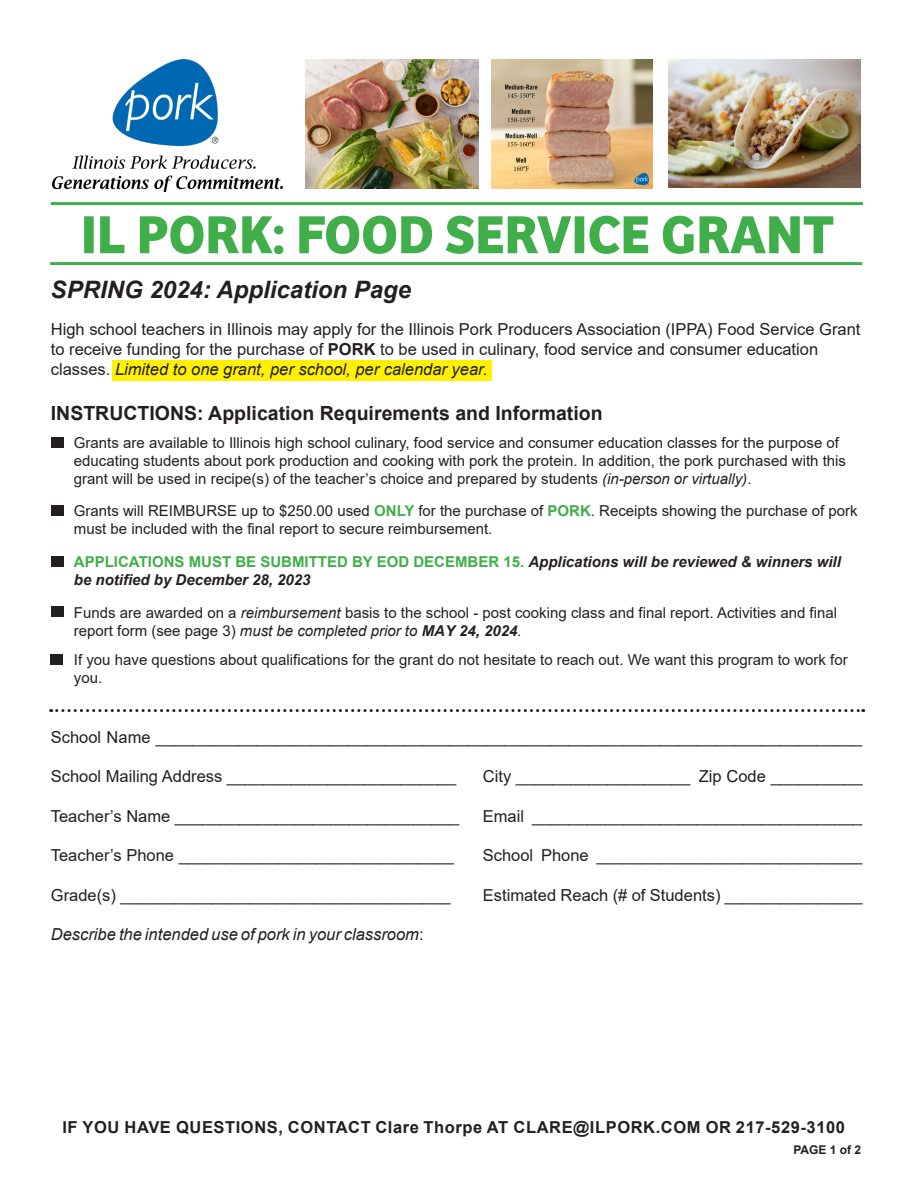
<style>
.page{position:relative;width:918px;height:1188px;background:#fff}
.page>*{position:absolute;margin:0;border:0;box-sizing:border-box;transform-origin:0 0}
.t1{font:italic 700 24px "Arial";color:#231f20}
.t2{font:700 19.5px "Arial";color:#231f20}
.t3{font:16.5px/19.8px "Arial";color:#231f20}
.t4{font:700 16.5px "Arial";letter-spacing:.035em;color:#231f20}
.t5{font:italic 16.5px "Arial";color:#231f20}
.t6{font:15px/18px "Arial";color:#231f20}
.t7{font:italic 700 15px/18px "Arial";color:#231f20}
.t8{font:700 12px "Arial";color:#231f20}
.s1{font-weight:700}
.s2{font-style:italic}
.s3{font-weight:700;color:#40ae49}
.s4{font-style:normal;color:#40ae49}
.s5{font-weight:700;font-style:italic}
.s6{font-style:normal}
</style>
<div class="page">
<div style="left:112px;top:360px;width:380px;height:21px;background:#fff101"></div>
<div style="left:51px;top:437px;width:13px;height:11px;background:#231f20"></div>
<div style="left:51px;top:556px;width:13px;height:11px;background:#231f20"></div>
<div style="left:51px;top:505px;width:13px;height:11px;background:#231f20"></div>
<div style="left:51px;top:606px;width:13px;height:11px;background:#231f20"></div>
<svg style="left:84px;top:216px;width:749px;height:38px"></svg>
<hr style="left:50px;top:262px;width:812px;height:3px;background:#40ae49">
<hr style="left:51px;top:202px;width:812px;height:3px;background:#40ae49">
<img style="left:53px;top:59px;width:230px;height:133px">
<img style="left:306px;top:59px;width:172px;height:130px">
<img style="left:668px;top:59px;width:193px;height:129px">
<img style="left:492px;top:59px;width:160px;height:129px">
<div style="left:50px;top:654px;width:13px;height:11px;background:#231f20"></div>
<svg style="left:51px;top:709px;width:813px;height:3px"></svg>
<h1 class="t1" style="left:51px;top:274px;width:362px">SPRING 2024: Application Page</h1>
<p class="t3" style="left:51px;top:320px;width:811px">High school teachers in Illinois may apply for the Illinois Pork Producers Association (IPPA) Food Service Grant to receive funding for the purchase of <span class="s1">PORK</span> to be used in culinary, food service and consumer education classes. <span class="s2">Limited to one grant, per school, per calendar year.</span></p>
<h2 class="t2" style="left:51px;top:399px;width:553px">INSTRUCTIONS: Application Requirements and Information</h2>
<p class="t6" style="left:74px;top:434px;width:774px">Grants are available to Illinois high school culinary, food service and consumer education classes for the purpose of educating students about pork production and cooking with pork the protein. In addition, the pork purchased with this grant will be used in recipe(s) of the teacher’s choice and prepared by students <span class="s2">(in-person or virtually)</span>.</p>
<p class="t6" style="left:74px;top:502px;width:785px">Grants will REIMBURSE up to $250.00 used <span class="s3">ONLY</span> for the purchase of <span class="s3">PORK</span>. Receipts showing the purchase of pork must be included with the final report to secure reimbursement.</p>
<p class="t7" style="left:74px;top:554px;width:768px"><span class="s4">APPLICATIONS MUST BE SUBMITTED BY EOD DECEMBER 15.</span> Applications will be reviewed &amp; winners will be notified by December 28, 2023</p>
<p class="t6" style="left:74px;top:603px;width:765px">Funds are awarded on a <span class="s2">reimbursement</span> basis to the school - post cooking class and final report. Activities and final report form (see page 3) <span class="s2">must be completed prior to</span> <span class="s5">MAY 24, 2024</span><span class="s2">.</span></p>
<p class="t6" style="left:74px;top:651px;width:775px">If you have questions about qualifications for the grant do not hesitate to reach out. We want this program to work for you.</p>
<p class="t3" style="left:51px;top:727px;width:813px">School Name _____________________________________________________________________________</p>
<p class="t3" style="left:51px;top:766px;width:407px">School Mailing Address _________________________</p>
<p class="t3" style="left:483px;top:766px;width:381px">City ___________________ Zip Code __________</p>
<p class="t3" style="left:51px;top:806px;width:410px">Teacher’s Name _______________________________</p>
<p class="t3" style="left:483px;top:806px;width:381px">Email ____________________________________</p>
<p class="t3" style="left:51px;top:846px;width:405px">Teacher’s Phone ______________________________</p>
<p class="t3" style="left:483px;top:846px;width:381px">School Phone _____________________________</p>
<p class="t3" style="left:51px;top:885px;width:401px">Grade(s) ____________________________________</p>
<p class="t3" style="left:483px;top:885px;width:381px">Estimated Reach (# of Students) _______________</p>
<p class="t5" style="left:51px;top:924px;width:374px">Describe the intended use of pork in your classroom<span class="s6">:</span></p>
<p class="t4" style="left:62px;top:1116px;width:784px">IF YOU HAVE QUESTIONS, CONTACT Clare Thorpe AT CLARE@ILPORK.COM OR 217-529-3100</p>
<p class="t8" style="left:793px;top:1141px;width:69px">PAGE 1 of 2</p>
</div>
